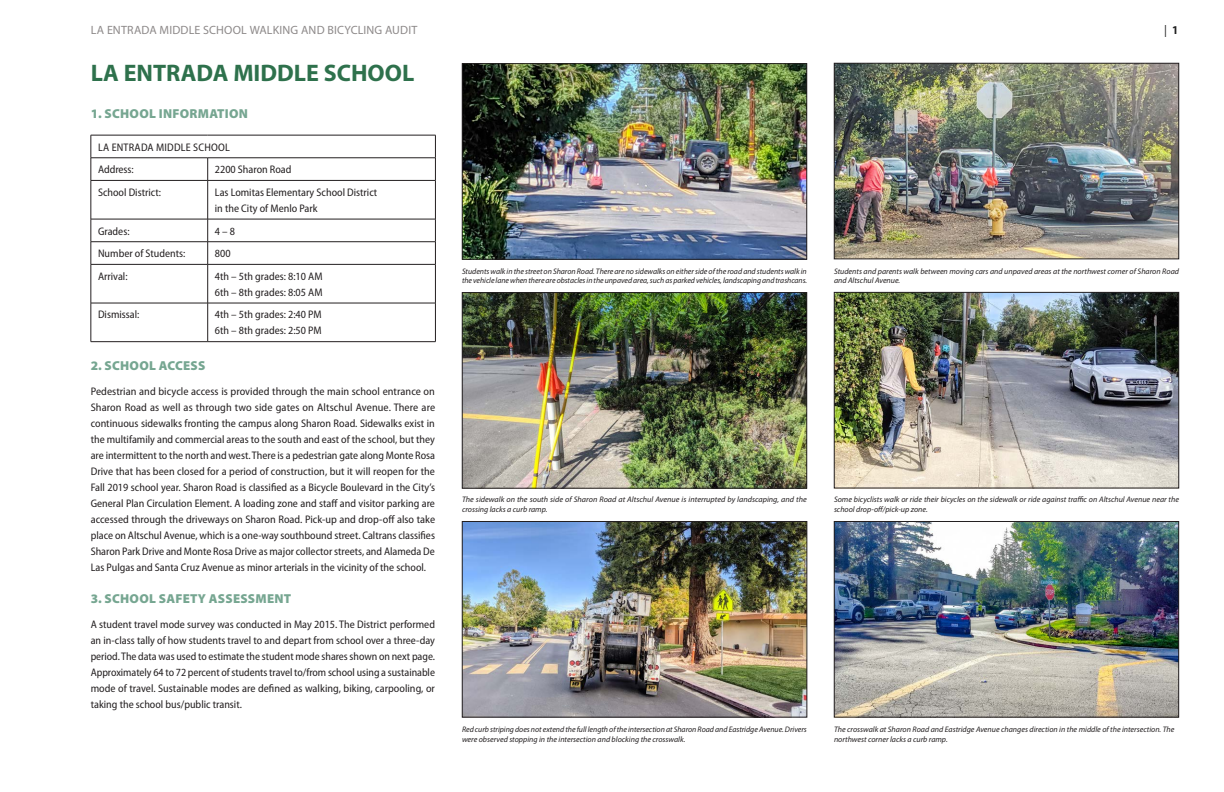
<style>
.page{position:relative;width:1224px;height:792px;background:#fff}
.page>*{position:absolute;margin:0;border:0;box-sizing:border-box;transform-origin:0 0}
.t1{font:700 24px "Myriad Pro";color:#2e714c}
.t2{font:900 13px "Myriad Pro";letter-spacing:.02em;color:#76a691}
.t3{font:12px "Myriad Pro";letter-spacing:.015em;color:#8d8989}
.t4{font:12px "Myriad Pro";color:#222}
.Body{font:semi-condensed 11px/16px "Myriad Pro";color:#231f20;text-align:justify}
.Body-2{font:semi-condensed 11px "Myriad Pro";letter-spacing:.02em;color:#231f20}
.t5{font:italic 8px/9.6px "Myriad Pro";color:#231f20}
.s1{font-weight:700;font-stretch:semi-condensed}
</style>
<div class="page">
<hr style="left:91px;top:135px;width:117px;height:1px;background:#231f20">
<hr style="left:208px;top:135px;width:228px;height:1px;background:#231f20">
<hr style="left:91px;top:158px;width:117px;height:1px;background:#231f20">
<svg style="left:91px;top:135px;width:1px;height:45px"></svg>
<hr style="left:208px;top:158px;width:228px;height:1px;background:#231f20">
<svg style="left:208px;top:158px;width:1px;height:22px"></svg>
<svg style="left:435px;top:135px;width:1px;height:45px"></svg>
<hr style="left:91px;top:180px;width:117px;height:1px;background:#231f20">
<hr style="left:91px;top:181px;width:1px;height:38px;background:#231f20">
<hr style="left:208px;top:180px;width:228px;height:1px;background:#231f20">
<hr style="left:208px;top:181px;width:1px;height:38px;background:#231f20">
<hr style="left:435px;top:181px;width:1px;height:38px;background:#231f20">
<hr style="left:91px;top:219px;width:117px;height:1px;background:#231f20">
<hr style="left:208px;top:219px;width:228px;height:1px;background:#231f20">
<hr style="left:91px;top:242px;width:117px;height:1px;background:#231f20">
<svg style="left:91px;top:219px;width:1px;height:45px"></svg>
<hr style="left:208px;top:242px;width:228px;height:1px;background:#231f20">
<svg style="left:208px;top:219px;width:1px;height:45px"></svg>
<svg style="left:435px;top:219px;width:1px;height:45px"></svg>
<hr style="left:91px;top:264px;width:117px;height:1px;background:#231f20">
<hr style="left:91px;top:264px;width:1px;height:39px;background:#231f20">
<hr style="left:208px;top:264px;width:228px;height:1px;background:#231f20">
<hr style="left:208px;top:264px;width:1px;height:39px;background:#231f20">
<hr style="left:435px;top:264px;width:1px;height:39px;background:#231f20">
<hr style="left:91px;top:303px;width:117px;height:1px;background:#231f20">
<hr style="left:91px;top:303px;width:1px;height:39px;background:#231f20">
<hr style="left:208px;top:303px;width:228px;height:1px;background:#231f20">
<hr style="left:208px;top:303px;width:1px;height:39px;background:#231f20">
<hr style="left:435px;top:303px;width:1px;height:39px;background:#231f20">
<hr style="left:91px;top:342px;width:117px;height:1px;background:#231f20">
<hr style="left:208px;top:342px;width:228px;height:1px;background:#231f20">
<img style="left:464px;top:294px;width:341px;height:192px">
<div style="left:462px;top:292px;width:345px;height:196px;border:1px solid #231f20"></div>
<img style="left:464px;top:65px;width:341px;height:193px">
<div style="left:462px;top:63px;width:345px;height:197px;border:1px solid #231f20"></div>
<img style="left:464px;top:523px;width:341px;height:192px">
<div style="left:462px;top:521px;width:345px;height:196px;border:1px solid #231f20"></div>
<img style="left:836px;top:523px;width:341px;height:192px">
<div style="left:834px;top:521px;width:345px;height:196px;border:1px solid #231f20"></div>
<img style="left:836px;top:294px;width:341px;height:192px">
<div style="left:834px;top:292px;width:345px;height:196px;border:1px solid #231f20"></div>
<img style="left:836px;top:65px;width:341px;height:192px">
<div style="left:834px;top:63px;width:345px;height:196px;border:1px solid #231f20"></div>
<p class="t3" style="left:91px;top:24px;width:328px">LA ENTRADA MIDDLE SCHOOL WALKING AND BICYCLING AUDIT</p>
<p class="t4" style="left:1164px;top:24px;width:16px">| <span class="s1">1</span></p>
<h1 class="t1" style="left:91px;top:59px;width:325px">LA ENTRADA MIDDLE SCHOOL</h1>
<h2 class="t2" style="left:91px;top:106px;width:159px">1. SCHOOL INFORMATION</h2>
<p class="Body-2" style="left:98px;top:141px;width:133px">LA ENTRADA MIDDLE SCHOOL</p>
<p class="Body" style="left:98px;top:162px;width:37px">Address:</p>
<p class="Body" style="left:215px;top:162px;width:78px">2200 Sharon Road</p>
<p class="Body" style="left:98px;top:184px;width:65px">School District:</p>
<p class="Body" style="left:215px;top:184px;width:164px">Las Lomitas Elementary School District in the City of Menlo Park</p>
<p class="Body" style="left:98px;top:223px;width:33px">Grades:</p>
<p class="Body" style="left:215px;top:223px;width:22px">4 – 8</p>
<p class="Body" style="left:98px;top:246px;width:89px">Number of Students:</p>
<p class="Body" style="left:215px;top:246px;width:17px">800</p>
<p class="Body" style="left:98px;top:268px;width:31px">Arrival:</p>
<p class="Body" style="left:215px;top:268px;width:109px">4th – 5th grades: 8:10 AM</p>
<p class="Body" style="left:215px;top:284px;width:109px">6th – 8th grades: 8:05 AM</p>
<p class="Body" style="left:98px;top:307px;width:43px">Dismissal:</p>
<p class="Body" style="left:215px;top:307px;width:108px">4th – 5th grades: 2:40 PM</p>
<p class="Body" style="left:215px;top:323px;width:108px">6th – 8th grades: 2:50 PM</p>
<h2 class="t2" style="left:91px;top:358px;width:116px">2. SCHOOL ACCESS</h2>
<p class="Body" style="left:91px;top:383px;width:346px">Pedestrian and bicycle access is provided through the main school entrance on Sharon Road as well as through two side gates on Altschul Avenue. There are continuous sidewalks fronting the campus along Sharon Road. Sidewalks exist in the multifamily and commercial areas to the south and east of the school, but they are intermittent to the north and west. There is a pedestrian gate along Monte Rosa Drive that has been closed for a period of construction, but it will reopen for the Fall 2019 school year. Sharon Road is classified as a Bicycle Boulevard in the City’s General Plan Circulation Element. A loading zone and staff and visitor parking are accessed through the driveways on Sharon Road. Pick-up and drop-off also take place on Altschul Avenue, which is a one-way southbound street. Caltrans classifies Sharon Park Drive and Monte Rosa Drive as major collector streets, and Alameda De Las Pulgas and Santa Cruz Avenue as minor arterials in the vicinity of the school.</p>
<h2 class="t2" style="left:91px;top:591px;width:202px">3. SCHOOL SAFETY ASSESSMENT</h2>
<p class="Body" style="left:91px;top:616px;width:346px">A student travel mode survey was conducted in May 2015. The District performed an in-class tally of how students travel to and depart from school over a three-day period. The data was used to estimate the student mode shares shown on next page.<br>Approximately 64 to 72 percent of students travel to/from school using a sustainable mode of travel. Sustainable modes are defined as walking, biking, carpooling, or taking the school bus/public transit.</p>
<p class="t5" style="left:834px;top:266px;width:347px">Students and parents walk between moving cars and unpaved areas at the northwest corner of Sharon Road and Altschul Avenue.</p>
<p class="t5" style="left:462px;top:266px;width:347px">Students walk in the street on Sharon Road. There are no sidewalks on either side of the road and students walk in the vehicle lane when there are obstacles in the unpaved area, such as parked vehicles, landscaping and trashcans.</p>
<p class="t5" style="left:462px;top:495px;width:346px">The sidewalk on the south side of Sharon Road at Altschul Avenue is interrupted by landscaping, and the crossing lacks a curb ramp.</p>
<p class="t5" style="left:834px;top:495px;width:347px">Some bicyclists walk or ride their bicycles on the sidewalk or ride against traffic on Altschul Avenue near the school drop-off/pick-up zone.</p>
<p class="t5" style="left:462px;top:725px;width:346px">Red curb striping does not extend the full length of the intersection at Sharon Road and Eastridge Avenue. Drivers were observed stopping in the intersection and blocking the crosswalk.</p>
<p class="t5" style="left:834px;top:725px;width:342px">The crosswalk at Sharon Road and Eastridge Avenue changes direction in the middle of the intersection. The northwest corner lacks a curb ramp.</p>
</div>
